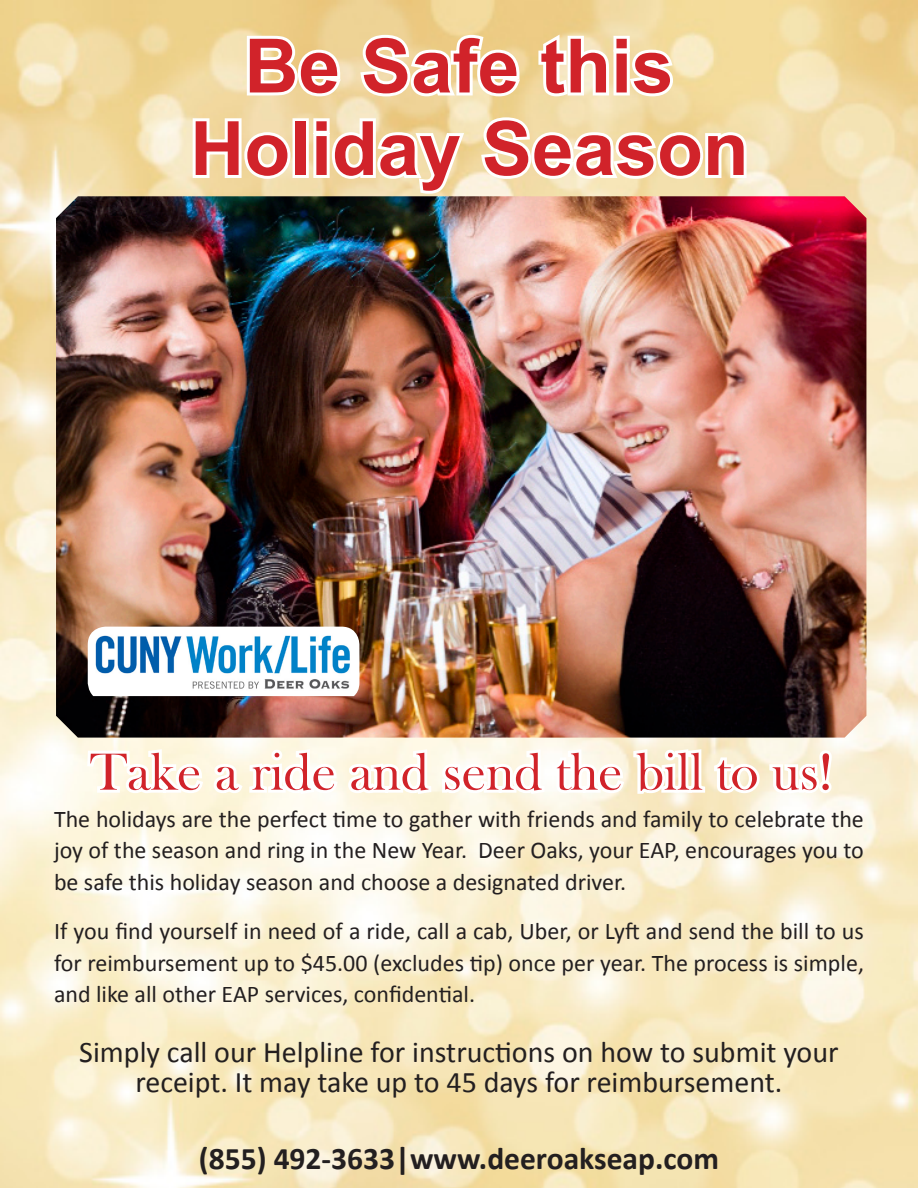
<style>
.page{position:relative;width:918px;height:1188px;background:#fff}
.page>*{position:absolute;margin:0;border:0;box-sizing:border-box;transform-origin:0 0}
.t1{font:700 75px "Arial";color:#d1232a}
.t2{font:54px "Bask Old Face";color:#d1232a}
.t3{font:700 31.5px "Calibri";color:#231f20}
.t4{font:30px/30px "Calibri";color:#231f20;text-align:center}
.t5{font:24px/31.5px "Calibri";color:#231f20;text-align:justify}
</style>
<div class="page">
<img style="left:0;top:0;width:918px;height:1188px">
<img style="left:56px;top:196px;width:810px;height:542px">
<img style="left:88px;top:627px;width:271px;height:69px">
<svg style="left:244px;top:32px;width:101px;height:68px"></svg>
<svg style="left:357px;top:31px;width:167px;height:70px"></svg>
<svg style="left:535px;top:29px;width:142px;height:72px"></svg>
<svg style="left:190px;top:115px;width:104px;height:68px"></svg>
<div style="left:293px;top:118px;width:16px;height:60px;border:6px solid #fff"></div>
<svg style="left:310px;top:115px;width:158px;height:82px"></svg>
<svg style="left:478px;top:113px;width:272px;height:70px"></svg>
<svg style="left:84px;top:745px;width:753px;height:53px"></svg>
<p class="t1" style="left:244px;top:16px;width:431px">Be Safe this</p>
<p class="t1" style="left:190px;top:99px;width:560px">Holiday Season</p>
<p class="t2" style="left:90px;top:742px;width:744px">Take a ride and send the bill to us!</p>
<p class="t5" style="left:54px;top:803px;width:811px">The holidays are the perfect time to gather with friends and family to celebrate the joy of the season and ring in the New Year. Deer Oaks, your EAP, encourages you to be safe this holiday season and choose a designated driver.</p>
<p class="t5" style="left:54px;top:916px;width:811px">If you find yourself in need of a ride, call a cab, Uber, or Lyft and send the bill to us for reimbursement up to $45.00 (excludes tip) once per year. The process is simple, and like all other EAP services, confidential.</p>
<p class="t4" style="left:79px;top:1038px;width:761px">Simply call our Helpline for instructions on how to submit your receipt. It may take up to 45 days for reimbursement.</p>
<p class="t3" style="left:199px;top:1138px;width:522px">(855) 492-3633|www.deeroakseap.com</p>
</div>
